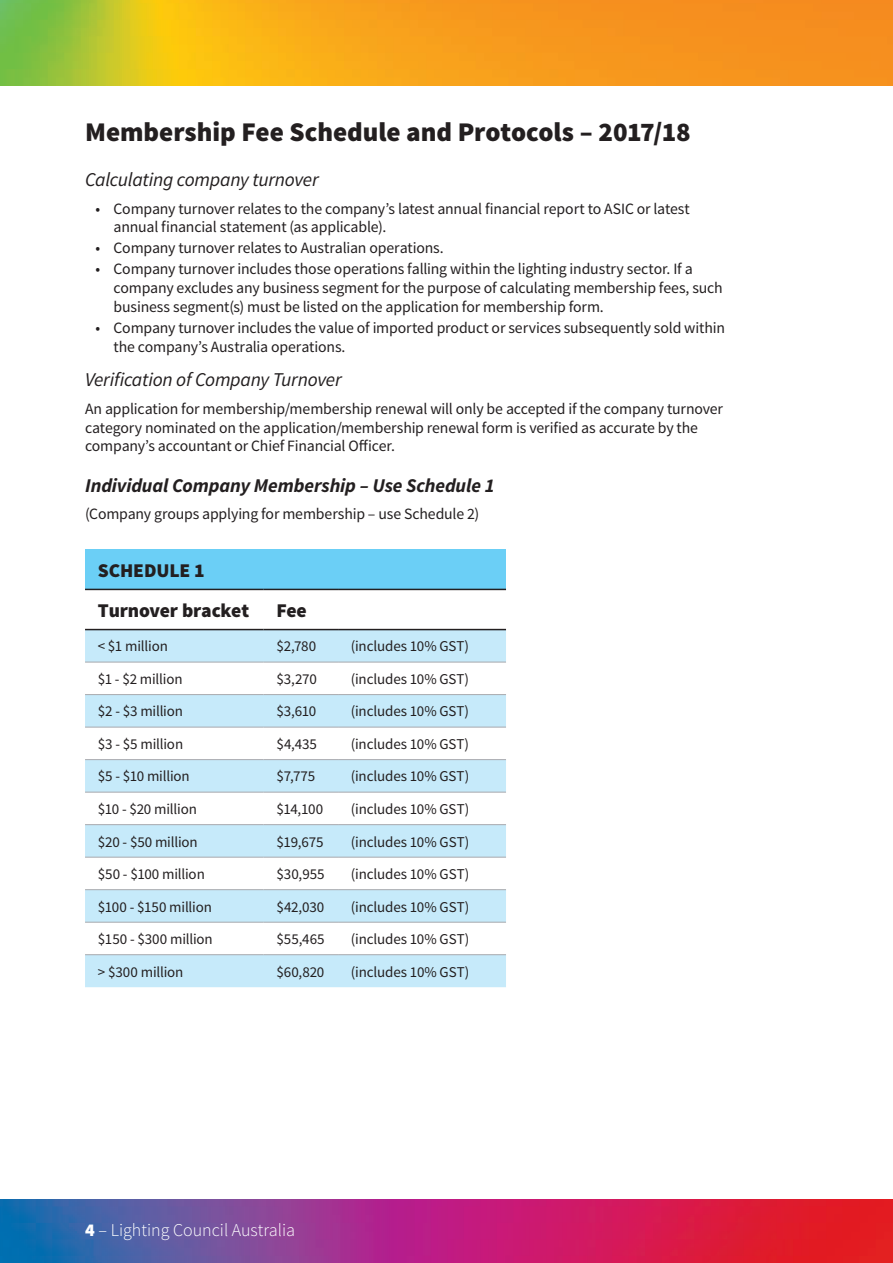
<style>
.page{position:relative;width:893px;height:1263px;background:#fff}
.page>*{position:absolute;margin:0;border:0;box-sizing:border-box;transform-origin:0 0}
.t1{font:900 27px "Source Sans Pro";color:#231f20}
.t2{font:italic 19.5px "Source Sans Pro";letter-spacing:-.015em;color:#231f20}
.t3{font:italic 700 19.5px "Source Sans Pro";letter-spacing:-.005em;color:#231f20}
.t4{font:900 19.5px/40.2px "Source Sans Pro";letter-spacing:-.005em;color:#231f20}
.t5{font:300 18px "Source Sans Pro";color:#fff}
.t6{font:15.75px/18.9px "Source Sans Pro";letter-spacing:-.01em;color:#231f20}
.t7{font:15px "Source Sans Pro";letter-spacing:-.01em;color:#231f20}
.s1{font-weight:900}
</style>
<div class="page">
<img style="left:0;top:1199px;width:893px;height:64px">
<img style="left:0;top:0;width:893px;height:85px">
<div style="left:85px;top:549px;width:421px;height:40px;background:#6bcff6"></div>
<svg style="left:85px;top:630px;width:421px;height:357px;fill:#c6eafa"></svg>
<hr style="left:85px;top:589px;width:179px;height:1px;background:#231f20">
<hr style="left:264px;top:589px;width:74px;height:1px;background:#231f20">
<hr style="left:338px;top:589px;width:168px;height:1px;background:#231f20">
<hr style="left:85px;top:629px;width:179px;height:1px;background:#231f20">
<hr style="left:264px;top:629px;width:74px;height:1px;background:#231f20">
<hr style="left:338px;top:629px;width:168px;height:1px;background:#231f20">
<hr style="left:85px;top:662px;width:179px;height:1px;background:#a8a9ad">
<hr style="left:264px;top:662px;width:74px;height:1px;background:#a8a9ad">
<hr style="left:338px;top:662px;width:168px;height:1px;background:#a8a9ad">
<hr style="left:85px;top:694px;width:179px;height:1px;background:#a8a9ad">
<hr style="left:264px;top:694px;width:74px;height:1px;background:#a8a9ad">
<hr style="left:338px;top:694px;width:168px;height:1px;background:#a8a9ad">
<hr style="left:85px;top:727px;width:179px;height:1px;background:#a8a9ad">
<hr style="left:264px;top:727px;width:74px;height:1px;background:#a8a9ad">
<hr style="left:338px;top:727px;width:168px;height:1px;background:#a8a9ad">
<hr style="left:85px;top:759px;width:179px;height:1px;background:#a8a9ad">
<hr style="left:264px;top:759px;width:74px;height:1px;background:#a8a9ad">
<hr style="left:338px;top:759px;width:168px;height:1px;background:#a8a9ad">
<hr style="left:85px;top:792px;width:179px;height:1px;background:#a8a9ad">
<hr style="left:264px;top:792px;width:74px;height:1px;background:#a8a9ad">
<hr style="left:338px;top:792px;width:168px;height:1px;background:#a8a9ad">
<hr style="left:85px;top:824px;width:179px;height:1px;background:#a8a9ad">
<hr style="left:264px;top:824px;width:74px;height:1px;background:#a8a9ad">
<hr style="left:338px;top:824px;width:168px;height:1px;background:#a8a9ad">
<hr style="left:85px;top:857px;width:179px;height:1px;background:#a8a9ad">
<hr style="left:264px;top:857px;width:74px;height:1px;background:#a8a9ad">
<hr style="left:338px;top:857px;width:168px;height:1px;background:#a8a9ad">
<hr style="left:85px;top:889px;width:179px;height:1px;background:#a8a9ad">
<hr style="left:264px;top:889px;width:74px;height:1px;background:#a8a9ad">
<hr style="left:338px;top:889px;width:168px;height:1px;background:#a8a9ad">
<hr style="left:85px;top:922px;width:179px;height:1px;background:#a8a9ad">
<hr style="left:264px;top:922px;width:74px;height:1px;background:#a8a9ad">
<hr style="left:338px;top:922px;width:168px;height:1px;background:#a8a9ad">
<hr style="left:85px;top:954px;width:179px;height:1px;background:#a8a9ad">
<hr style="left:264px;top:954px;width:74px;height:1px;background:#a8a9ad">
<hr style="left:338px;top:954px;width:168px;height:1px;background:#a8a9ad">
<h1 class="t1" style="left:85px;top:115px;width:607px">Membership Fee Schedule and Protocols – 2017/18</h1>
<p class="t2" style="left:85px;top:168px;width:235px">Calculating company turnover</p>
<p class="t6" style="left:114px;top:199px;width:578px;text-indent:-18px">• Company turnover relates to the company’s latest annual financial report to ASIC or latest annual financial statement (as applicable).</p>
<p class="t6" style="left:96px;top:239px;width:350px">• Company turnover relates to Australian operations.</p>
<p class="t6" style="left:114px;top:260px;width:611px;text-indent:-18px">• Company turnover includes those operations falling within the lighting industry sector. If a company excludes any business segment for the purpose of calculating membership fees, such business segment(s) must be listed on the application for membership form.</p>
<p class="t6" style="left:114px;top:319px;width:613px;text-indent:-18px">• Company turnover includes the value of imported product or services subsequently sold within the company’s Australia operations.</p>
<p class="t2" style="left:85px;top:368px;width:258px">Verification of Company Turnover</p>
<p class="t6" style="left:85px;top:399px;width:640px">An application for membership/membership renewal will only be accepted if the company turnover category nominated on the application/membership renewal form is verified as accurate by the company’s accountant or Chief Financial Officer.</p>
<p class="t3" style="left:85px;top:473px;width:411px">Individual Company Membership – Use Schedule 1</p>
<p class="t6" style="left:85px;top:505px;width:396px">(Company groups applying for membership – use Schedule 2)</p>
<p class="t4" style="left:98px;top:551px;width:153px">SCHEDULE 1<br>Turnover bracket</p>
<p class="t4" style="left:276px;top:591px;width:32px">Fee</p>
<p class="t7" style="left:98px;top:637px;width:72px">&lt; $1 million</p>
<p class="t7" style="left:276px;top:637px;width:41px">$2,780</p>
<p class="t7" style="left:351px;top:637px;width:120px">(includes 10% GST)</p>
<p class="t7" style="left:98px;top:670px;width:86px">$1 - $2 million</p>
<p class="t7" style="left:276px;top:670px;width:42px">$3,270</p>
<p class="t7" style="left:351px;top:670px;width:120px">(includes 10% GST)</p>
<p class="t7" style="left:98px;top:702px;width:87px">$2 - $3 million</p>
<p class="t7" style="left:276px;top:702px;width:41px">$3,610</p>
<p class="t7" style="left:351px;top:702px;width:120px">(includes 10% GST)</p>
<p class="t7" style="left:98px;top:735px;width:87px">$3 - $5 million</p>
<p class="t7" style="left:276px;top:735px;width:42px">$4,435</p>
<p class="t7" style="left:351px;top:735px;width:120px">(includes 10% GST)</p>
<p class="t7" style="left:98px;top:767px;width:93px">$5 - $10 million</p>
<p class="t7" style="left:276px;top:767px;width:40px">$7,775</p>
<p class="t7" style="left:351px;top:767px;width:120px">(includes 10% GST)</p>
<p class="t7" style="left:98px;top:800px;width:101px">$10 - $20 million</p>
<p class="t7" style="left:276px;top:800px;width:48px">$14,100</p>
<p class="t7" style="left:351px;top:800px;width:120px">(includes 10% GST)</p>
<p class="t7" style="left:98px;top:832px;width:101px">$20 - $50 million</p>
<p class="t7" style="left:276px;top:832px;width:48px">$19,675</p>
<p class="t7" style="left:351px;top:832px;width:120px">(includes 10% GST)</p>
<p class="t7" style="left:98px;top:865px;width:108px">$50 - $100 million</p>
<p class="t7" style="left:276px;top:865px;width:50px">$30,955</p>
<p class="t7" style="left:351px;top:865px;width:120px">(includes 10% GST)</p>
<p class="t7" style="left:98px;top:897px;width:116px">$100 - $150 million</p>
<p class="t7" style="left:277px;top:897px;width:49px">$42,030</p>
<p class="t7" style="left:351px;top:897px;width:120px">(includes 10% GST)</p>
<p class="t7" style="left:98px;top:930px;width:116px">$150 - $300 million</p>
<p class="t7" style="left:277px;top:930px;width:50px">$55,465</p>
<p class="t7" style="left:351px;top:930px;width:120px">(includes 10% GST)</p>
<p class="t7" style="left:98px;top:962px;width:87px">&gt; $300 million</p>
<p class="t7" style="left:277px;top:962px;width:49px">$60,820</p>
<p class="t7" style="left:351px;top:962px;width:120px">(includes 10% GST)</p>
<p class="t5" style="left:85px;top:1219px;width:212px"><span class="s1">4</span> – Lighting Council Australia</p>
</div>
